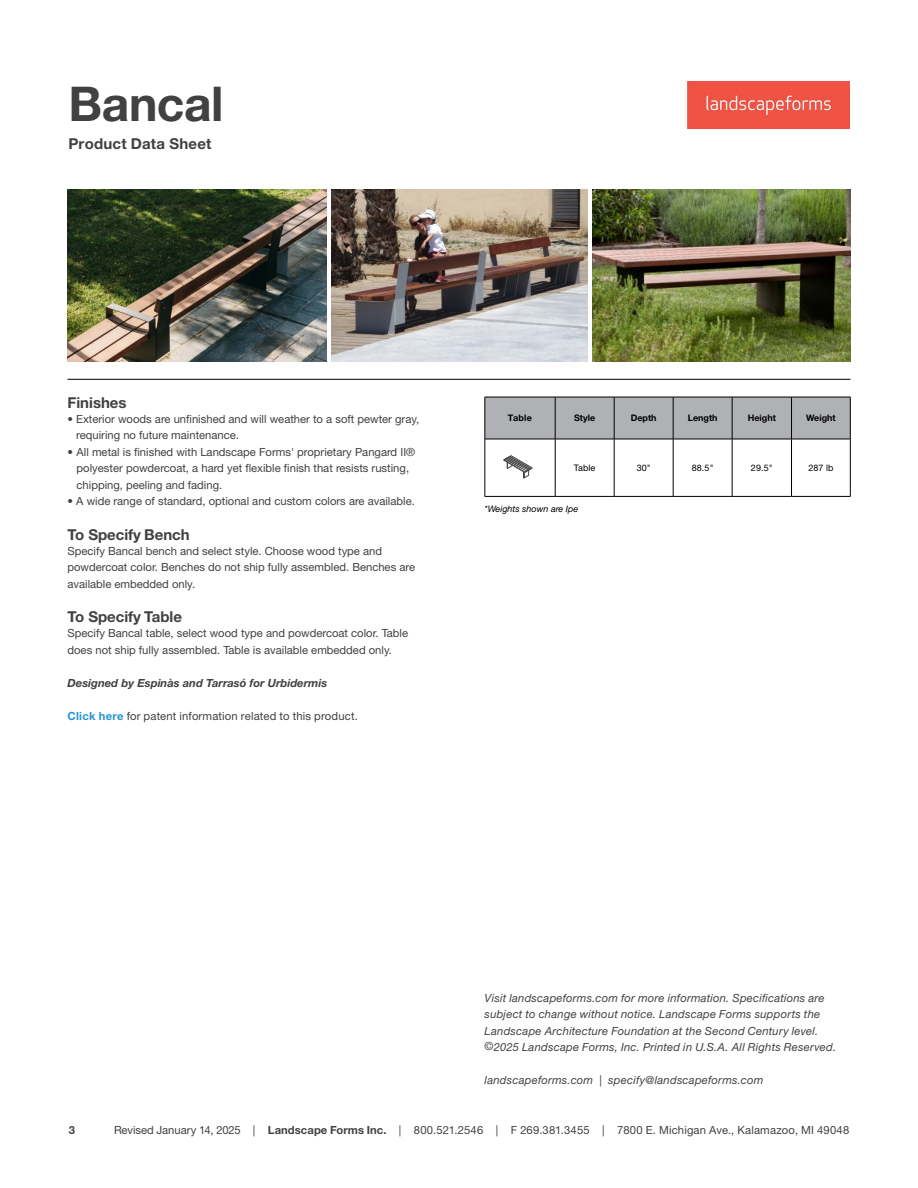
<style>
.page{position:relative;width:918px;height:1188px;background:#fff}
.page>*{position:absolute;margin:0;border:0;box-sizing:border-box;transform-origin:0 0}
.t1{font:700 48px "Helvetica Neue LT Pro";letter-spacing:-.01em;color:#414042}
.t2{font:700 15px "Helvetica Neue LT Pro";color:#414042}
.t3{font:11.25px/16.5px "Helvetica Neue LT Pro";color:#414042}
.t4{font:italic 11.25px/16.5px "Helvetica Neue LT Pro";letter-spacing:.02em;color:#414042}
.t5{font:italic 700 11.25px "Helvetica Neue LT Pro";color:#414042}
.t6{font:700 11.25px "Helvetica Neue LT Pro";color:#414042}
.t7{font:700 9px "Helvetica Neue LT Pro";color:#000}
.t8{font:9px "Helvetica Neue LT Pro";letter-spacing:.01em;color:#000}
.t9{font:italic 9px "Helvetica Neue LT Pro";color:#000}
.s1{font-weight:700;color:#2b93d1}
.s2{font-weight:700}
</style>
<div class="page">
<img style="left:687px;top:81px;width:162px;height:47px">
<hr style="left:68px;top:379px;width:782px;height:1px;background:#000">
<img style="left:592px;top:189px;width:258px;height:173px">
<img style="left:331px;top:189px;width:256px;height:173px">
<img style="left:68px;top:189px;width:258px;height:173px">
<div style="left:486px;top:398px;width:364px;height:41px;background:#afb1b4"></div>
<hr style="left:485px;top:496px;width:70px;height:1px;background:#000">
<hr style="left:555px;top:496px;width:59px;height:1px;background:#000">
<hr style="left:614px;top:496px;width:59px;height:1px;background:#000">
<hr style="left:673px;top:496px;width:59px;height:1px;background:#000">
<hr style="left:732px;top:496px;width:60px;height:1px;background:#000">
<hr style="left:792px;top:496px;width:58px;height:1px;background:#000">
<hr style="left:485px;top:439px;width:1px;height:57px;background:#000">
<hr style="left:555px;top:439px;width:1px;height:57px;background:#000">
<hr style="left:614px;top:439px;width:1px;height:57px;background:#000">
<hr style="left:673px;top:439px;width:1px;height:57px;background:#000">
<hr style="left:732px;top:439px;width:1px;height:57px;background:#000">
<hr style="left:791px;top:439px;width:1px;height:57px;background:#000">
<hr style="left:850px;top:439px;width:1px;height:57px;background:#000">
<hr style="left:555px;top:439px;width:59px;height:1px;background:#000">
<hr style="left:614px;top:439px;width:59px;height:1px;background:#000">
<hr style="left:673px;top:439px;width:59px;height:1px;background:#000">
<hr style="left:732px;top:439px;width:60px;height:1px;background:#000">
<hr style="left:792px;top:439px;width:58px;height:1px;background:#000">
<hr style="left:485px;top:397px;width:70px;height:1px;background:#000">
<hr style="left:485px;top:397px;width:1px;height:42px;background:#000">
<hr style="left:485px;top:439px;width:70px;height:1px;background:#000">
<hr style="left:555px;top:397px;width:59px;height:1px;background:#000">
<hr style="left:555px;top:397px;width:1px;height:42px;background:#000">
<hr style="left:614px;top:397px;width:59px;height:1px;background:#000">
<hr style="left:614px;top:397px;width:1px;height:42px;background:#000">
<hr style="left:673px;top:397px;width:59px;height:1px;background:#000">
<hr style="left:673px;top:397px;width:1px;height:42px;background:#000">
<hr style="left:732px;top:397px;width:60px;height:1px;background:#000">
<hr style="left:732px;top:397px;width:1px;height:42px;background:#000">
<hr style="left:792px;top:397px;width:58px;height:1px;background:#000">
<hr style="left:791px;top:397px;width:1px;height:42px;background:#000">
<hr style="left:850px;top:397px;width:1px;height:42px;background:#000">
<svg style="left:504px;top:456px;width:28px;height:22px"></svg>
<h1 class="t1" style="left:69px;top:74px;width:157px">Bancal</h1>
<h2 class="t2" style="left:69px;top:134px;width:144px">Product Data Sheet</h2>
<h2 class="t2" style="left:68px;top:393px;width:61px">Finishes</h2>
<p class="t3" style="left:76px;top:410px;width:345px;text-indent:-9px">• Exterior woods are unfinished and will weather to a soft pewter gray, requiring no future maintenance.</p>
<p class="t3" style="left:77px;top:443px;width:340px;text-indent:-9px">• All metal is finished with Landscape Forms' proprietary Pangard II® polyester powdercoat, a hard yet flexible finish that resists rusting, chipping, peeling and fading.</p>
<p class="t3" style="left:68px;top:493px;width:349px">• A wide range of standard, optional and custom colors are available.</p>
<h2 class="t2" style="left:68px;top:525px;width:124px">To Specify Bench</h2>
<p class="t3" style="left:68px;top:542px;width:349px">Specify Bancal bench and select style. Choose wood type and powdercoat color. Benches do not ship fully assembled. Benches are available embedded only.</p>
<h2 class="t2" style="left:68px;top:607px;width:116px">To Specify Table</h2>
<p class="t3" style="left:68px;top:625px;width:342px">Specify Bancal table, select wood type and powdercoat color. Table does not ship fully assembled. Table is available embedded only.</p>
<p class="t5" style="left:68px;top:676px;width:261px">Designed by Espinàs and Tarrasó for Urbidermis</p>
<p class="t3" style="left:68px;top:707px;width:292px"><span class="s1">Click here</span> for patent information related to this product.</p>
<p class="t7" style="left:508px;top:412px;width:26px">Table</p>
<p class="t7" style="left:574px;top:412px;width:23px">Style</p>
<p class="t7" style="left:631px;top:412px;width:27px">Depth</p>
<p class="t7" style="left:688px;top:412px;width:31px">Length</p>
<p class="t7" style="left:748px;top:412px;width:30px">Height</p>
<p class="t7" style="left:806px;top:412px;width:31px">Weight</p>
<p class="t8" style="left:574px;top:462px;width:23px">Table</p>
<p class="t8" style="left:637px;top:462px;width:16px">30"</p>
<p class="t8" style="left:692px;top:462px;width:23px">88.5"</p>
<p class="t8" style="left:751px;top:462px;width:23px">29.5"</p>
<p class="t8" style="left:808px;top:462px;width:26px">287 lb</p>
<p class="t9" style="left:485px;top:503px;width:95px">*Weights shown are Ipe</p>
<p class="t4" style="left:485px;top:989px;width:353px">Visit landscapeforms.com for more information. Specifications are subject to change without notice. Landscape Forms supports the Landscape Architecture Foundation at the Second Century level. ©2025 Landscape Forms, Inc. Printed in U.S.A. All Rights Reserved.</p>
<p class="t4" style="left:485px;top:1072px;width:280px">landscapeforms.com | specify@landscapeforms.com</p>
<p class="t6" style="left:69px;top:1123px;width:8px">3</p>
<p class="t3" style="left:114px;top:1121px;width:737px">Revised January 14, 2025 | <span class="s2">Landscape Forms Inc.</span> | 800.521.2546 | F 269.381.3455 | 7800 E. Michigan Ave., Kalamazoo, MI 49048</p>
</div>
